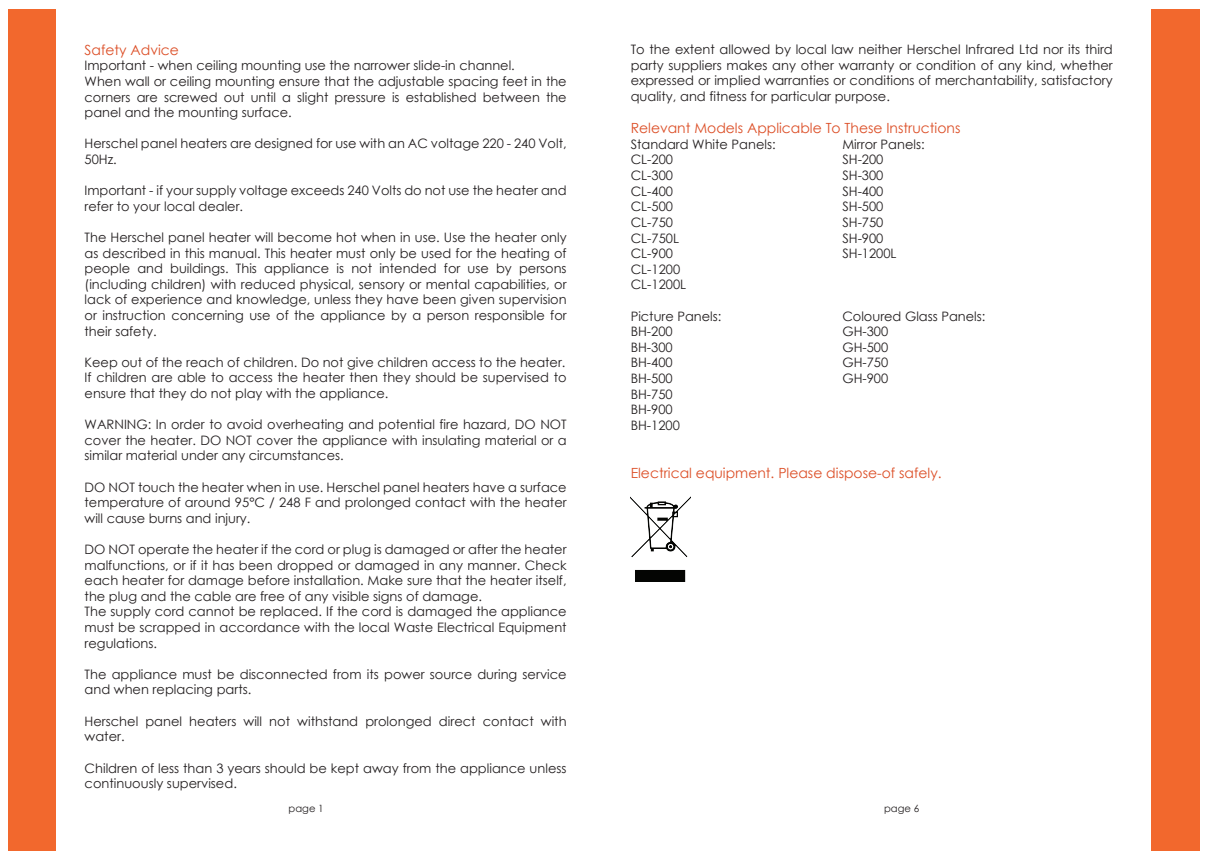
<style>
.page{position:relative;width:1208px;height:859px;background:#fff}
.page>*{position:absolute;margin:0;border:0;box-sizing:border-box;transform-origin:0 0}
.t1{font:14px "Century Gothic";color:#dc4e26}
.t2{font:13px/15.6px "Century Gothic";color:#231f20}
.t3{font:10px "Century Gothic";color:#231f20}
</style>
<div class="page">
<div style="left:9px;top:9px;width:46px;height:842px;background:#f2682d"></div>
<div style="left:1151px;top:9px;width:48px;height:842px;background:#f2682d"></div>
<img style="left:630px;top:496px;width:60px;height:85px">
<p class="t1" style="left:85px;top:40px;width:96px">Safety Advice</p>
<p class="t2" style="left:85px;top:58px;width:483px">Important - when ceiling mounting use the narrower slide-in channel.<br>When wall or ceiling mounting ensure that the adjustable spacing feet in the corners are screwed out until a slight pressure is established between the panel and the mounting surface.</p>
<p class="t2" style="left:85px;top:136px;width:483px">Herschel panel heaters are designed for use with an AC voltage 220 - 240 Volt,<br>50Hz.</p>
<p class="t2" style="left:85px;top:183px;width:483px">Important - if your supply voltage exceeds 240 Volts do not use the heater and refer to your local dealer.</p>
<p class="t2" style="left:85px;top:229px;width:483px;text-align:justify">The Herschel panel heater will become hot when in use. Use the heater only as described in this manual. This heater must only be used for the heating of people and buildings. This appliance is not intended for use by persons (including children) with reduced physical, sensory or mental capabilities, or lack of experience and knowledge, unless they have been given supervision or instruction concerning use of the appliance by a person responsible for their safety.</p>
<p class="t2" style="left:85px;top:354px;width:483px;text-align:justify">Keep out of the reach of children. Do not give children access to the heater.<br>If children are able to access the heater then they should be supervised to ensure that they do not play with the appliance.</p>
<p class="t2" style="left:85px;top:417px;width:483px;text-align:justify">WARNING: In order to avoid overheating and potential fire hazard, DO NOT cover the heater. DO NOT cover the appliance with insulating material or a similar material under any circumstances.</p>
<p class="t2" style="left:85px;top:479px;width:483px;text-align:justify">DO NOT touch the heater when in use. Herschel panel heaters have a surface temperature of around 95°C / 248 F and prolonged contact with the heater will cause burns and injury.</p>
<p class="t2" style="left:85px;top:541px;width:483px">DO NOT operate the heater if the cord or plug is damaged or after the heater malfunctions, or if it has been dropped or damaged in any manner. Check each heater for damage before installation. Make sure that the heater itself, the plug and the cable are free of any visible signs of damage.<br>The supply cord cannot be replaced. If the cord is damaged the appliance must be scrapped in accordance with the local Waste Electrical Equipment regulations.</p>
<p class="t2" style="left:85px;top:666px;width:483px">The appliance must be disconnected from its power source during service and when replacing parts.</p>
<p class="t2" style="left:85px;top:713px;width:483px">Herschel panel heaters will not withstand prolonged direct contact with water.</p>
<p class="t2" style="left:85px;top:760px;width:483px">Children of less than 3 years should be kept away from the appliance unless continuously supervised.</p>
<p class="t2" style="left:630px;top:41px;width:483px;text-align:justify">To the extent allowed by local law neither Herschel Infrared Ltd nor its third party suppliers makes any other warranty or condition of any kind, whether expressed or implied warranties or conditions of merchantability, satisfactory quality, and fitness for particular purpose.</p>
<p class="t1" style="left:630px;top:118px;width:331px">Relevant Models Applicable To These Instructions</p>
<p class="t2" style="left:630px;top:136px;width:146px">Standard White Panels:</p>
<p class="t2" style="left:842px;top:136px;width:84px">Mirror Panels:</p>
<p class="t2" style="left:630px;top:152px;width:44px">CL-200</p>
<p class="t2" style="left:842px;top:152px;width:43px">SH-200</p>
<p class="t2" style="left:630px;top:167px;width:44px">CL-300</p>
<p class="t2" style="left:842px;top:167px;width:43px">SH-300</p>
<p class="t2" style="left:630px;top:183px;width:44px">CL-400</p>
<p class="t2" style="left:842px;top:183px;width:43px">SH-400</p>
<p class="t2" style="left:630px;top:199px;width:44px">CL-500</p>
<p class="t2" style="left:842px;top:199px;width:43px">SH-500</p>
<p class="t2" style="left:630px;top:214px;width:44px">CL-750</p>
<p class="t2" style="left:842px;top:214px;width:43px">SH-750</p>
<p class="t2" style="left:630px;top:230px;width:50px">CL-750L</p>
<p class="t2" style="left:842px;top:230px;width:43px">SH-900</p>
<p class="t2" style="left:630px;top:245px;width:44px">CL-900</p>
<p class="t2" style="left:842px;top:245px;width:56px">SH-1200L</p>
<p class="t2" style="left:630px;top:261px;width:57px">CL-1200<br>CL-1200L</p>
<p class="t2" style="left:630px;top:308px;width:92px">Picture Panels:</p>
<p class="t2" style="left:842px;top:308px;width:145px">Coloured Glass Panels:</p>
<p class="t2" style="left:630px;top:323px;width:44px">BH-200</p>
<p class="t2" style="left:842px;top:323px;width:47px">GH-300</p>
<p class="t2" style="left:630px;top:339px;width:44px">BH-300</p>
<p class="t2" style="left:842px;top:339px;width:47px">GH-500</p>
<p class="t2" style="left:630px;top:355px;width:44px">BH-400</p>
<p class="t2" style="left:842px;top:355px;width:47px">GH-750</p>
<p class="t2" style="left:630px;top:370px;width:44px">BH-500</p>
<p class="t2" style="left:842px;top:370px;width:47px">GH-900</p>
<p class="t2" style="left:630px;top:386px;width:51px">BH-750<br>BH-900<br>BH-1200</p>
<p class="t1" style="left:630px;top:463px;width:312px">Electrical equipment. Please dispose-of safely.</p>
<p class="t3" style="left:289px;top:801px;width:37px">page 1</p>
<p class="t3" style="left:884px;top:801px;width:37px">page 6</p>
</div>
